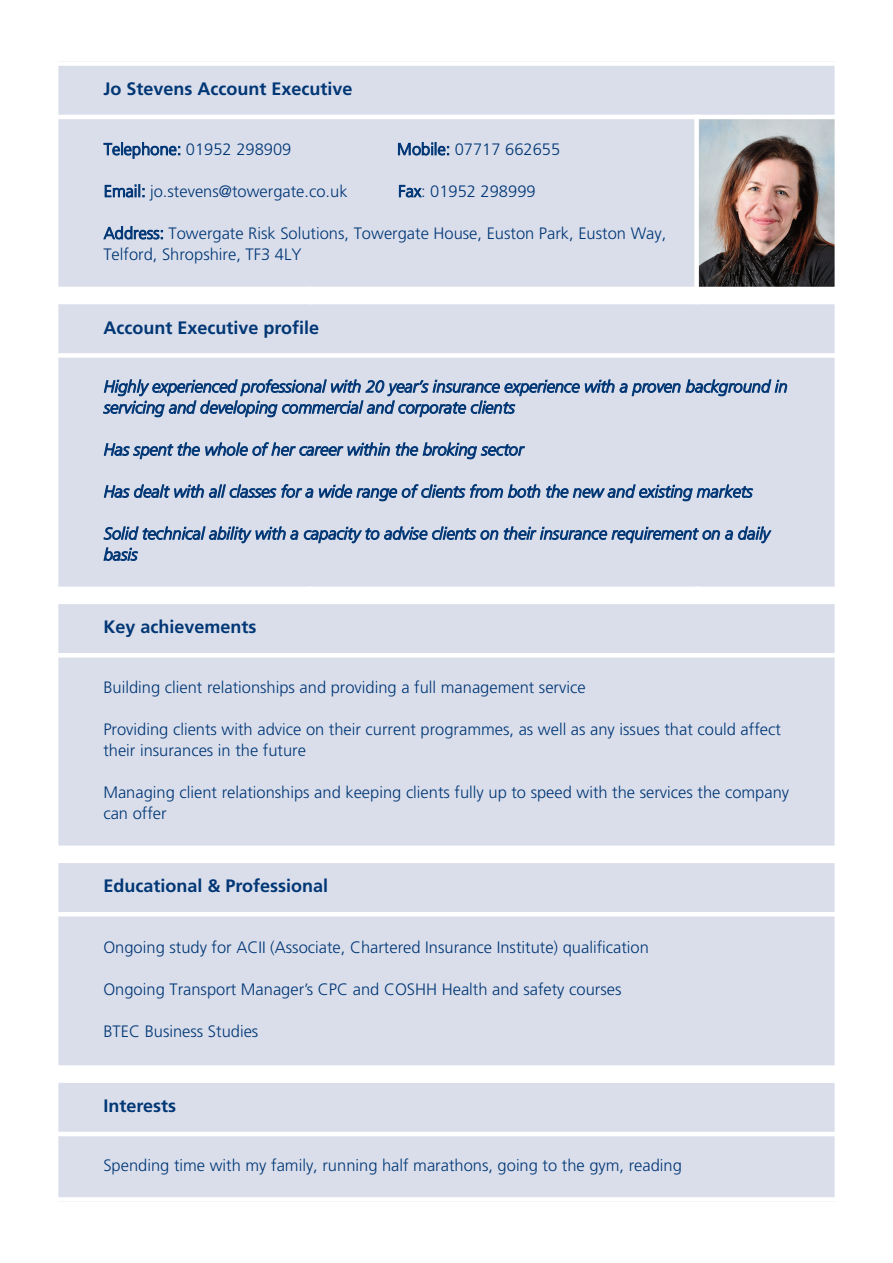
<style>
.page{position:relative;width:893px;height:1263px;background:#fff}
.page>*{position:absolute;margin:0;border:0;box-sizing:border-box;transform-origin:0 0}
.t1{font:700 18px "Frutiger LT";color:#013775}
.t2{font:300 16.5px/21px "Frutiger LT";color:#013775}
.t3{font:italic 300 16.5px/21px "Frutiger LT";color:#013775}
</style>
<div class="page">
<img style="left:699px;top:119px;width:136px;height:168px">
<div style="left:54px;top:61px;width:783px;height:56px;background:#dadeeb"></div>
<div style="left:54px;top:117px;width:643px;height:172px;background:#dadeeb"></div>
<div style="left:54px;top:302px;width:783px;height:53px;background:#dadeeb"></div>
<div style="left:54px;top:355px;width:783px;height:234px;background:#dadeeb"></div>
<div style="left:54px;top:602px;width:783px;height:53px;background:#dadeeb"></div>
<div style="left:54px;top:655px;width:783px;height:193px;background:#dadeeb"></div>
<div style="left:54px;top:861px;width:783px;height:53px;background:#dadeeb"></div>
<div style="left:54px;top:914px;width:783px;height:153px;background:#dadeeb"></div>
<div style="left:54px;top:1080px;width:783px;height:54px;background:#dadeeb"></div>
<div style="left:54px;top:1134px;width:783px;height:68px;background:#dadeeb"></div>
<hr style="left:54px;top:61px;width:4px;height:1141px;background:#fff">
<div style="left:694px;top:115px;width:5px;height:189px;background:#fff"></div>
<hr style="left:835px;top:61px;width:4px;height:1141px;background:#fff">
<div style="left:54px;top:61px;width:785px;height:5px;background:#fff"></div>
<hr style="left:54px;top:115px;width:785px;height:4px;background:#fff">
<hr style="left:54px;top:287px;width:785px;height:4px;background:#fff">
<hr style="left:54px;top:300px;width:785px;height:4px;background:#fff">
<div style="left:54px;top:353px;width:785px;height:5px;background:#fff"></div>
<hr style="left:54px;top:587px;width:785px;height:4px;background:#fff">
<hr style="left:54px;top:600px;width:785px;height:4px;background:#fff">
<hr style="left:54px;top:653px;width:785px;height:4px;background:#fff">
<div style="left:54px;top:845px;width:785px;height:5px;background:#fff"></div>
<div style="left:54px;top:858px;width:785px;height:5px;background:#fff"></div>
<hr style="left:54px;top:912px;width:785px;height:4px;background:#fff">
<div style="left:54px;top:1065px;width:785px;height:5px;background:#fff"></div>
<div style="left:54px;top:1078px;width:785px;height:5px;background:#fff"></div>
<hr style="left:54px;top:1132px;width:785px;height:4px;background:#fff">
<div style="left:54px;top:1197px;width:785px;height:5px;background:#fff"></div>
<p class="t1" style="left:103px;top:78px;width:251px">Jo Stevens Account Executive</p>
<p class="t2" style="left:104px;top:139px;width:189px">Telephone: 01952 298909</p>
<p class="t2" style="left:397px;top:139px;width:165px">Mobile: 07717 662655</p>
<p class="t2" style="left:104px;top:181px;width:245px">Email: jo.stevens@towergate.co.uk</p>
<p class="t2" style="left:398px;top:181px;width:139px">Fax: 01952 298999</p>
<p class="t2" style="left:103px;top:223px;width:564px">Address: Towergate Risk Solutions, Towergate House, Euston Park, Euston Way,<br>Telford, Shropshire, TF3 4LY</p>
<p class="t1" style="left:103px;top:317px;width:217px">Account Executive profile</p>
<p class="t3" style="left:104px;top:376px;width:685px">Highly experienced professional with 20 year’s insurance experience with a proven background in servicing and developing commercial and corporate clients</p>
<p class="t3" style="left:104px;top:439px;width:421px">Has spent the whole of her career within the broking sector</p>
<p class="t3" style="left:104px;top:481px;width:650px">Has dealt with all classes for a wide range of clients from both the new and existing markets</p>
<p class="t3" style="left:104px;top:523px;width:668px">Solid technical ability with a capacity to advise clients on their insurance requirement on a daily basis</p>
<p class="t1" style="left:103px;top:617px;width:155px">Key achievements</p>
<p class="t2" style="left:103px;top:677px;width:484px">Building client relationships and providing a full management service</p>
<p class="t2" style="left:103px;top:719px;width:679px">Providing clients with advice on their current programmes, as well as any issues that could affect their insurances in the future</p>
<p class="t2" style="left:103px;top:782px;width:687px">Managing client relationships and keeping clients fully up to speed with the services the company can offer</p>
<p class="t1" style="left:103px;top:875px;width:226px">Educational &amp; Professional</p>
<p class="t2" style="left:103px;top:937px;width:547px">Ongoing study for ACII (Associate, Chartered Insurance Institute) qualification</p>
<p class="t2" style="left:103px;top:979px;width:520px">Ongoing Transport Manager’s CPC and COSHH Health and safety courses</p>
<p class="t2" style="left:103px;top:1021px;width:156px">BTEC Business Studies</p>
<p class="t1" style="left:103px;top:1095px;width:74px">Interests</p>
<p class="t2" style="left:103px;top:1155px;width:580px">Spending time with my family, running half marathons, going to the gym, reading</p>
</div>
